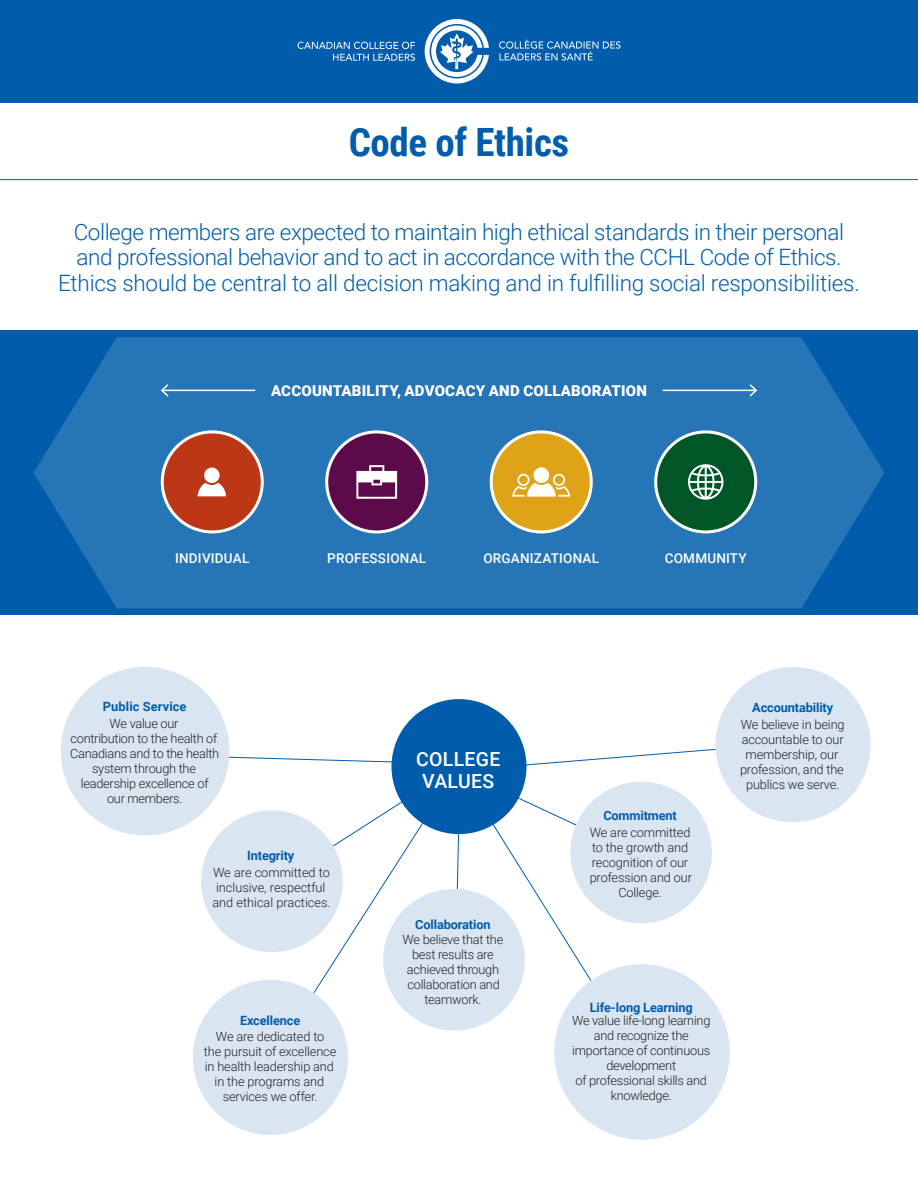
<style>
.page{position:relative;width:918px;height:1188px;background:#fff}
.page>*{position:absolute;margin:0;border:0;box-sizing:border-box;transform-origin:0 0}
.t1{font:700 39px "Roboto Condensed";letter-spacing:-.01em;color:#015dab}
.t2{font:300 22.5px/25.5px "Roboto";letter-spacing:-.02em;color:#015dab;text-align:center}
.t3{font:500 19.5px/22.5px "Roboto";letter-spacing:.015em;color:#fff;text-align:center}
.t4{font:900 15px "Roboto";letter-spacing:.015em;color:#fff}
.t5{font:500 13.5px "Roboto";letter-spacing:.015em;color:#fff}
.t6{font:300 12.75px/15px "Roboto";letter-spacing:-.02em;color:#231f20;text-align:center}
.t7{font:700 12.75px "Roboto";letter-spacing:-.01em;color:#015dab}
.t8{font:300 12.75px/15px "Roboto";color:#231f20}
.t9{font:700 12.75px "Roboto";letter-spacing:.01em;color:#015dab}
</style>
<div class="page">
<div style="left:0;top:331px;width:918px;height:284px;background:#015dab"></div>
<svg style="left:33px;top:337px;width:852px;height:271px;background:#2373b6"></svg>
<svg style="left:448px;top:462px;width:22px;height:10px"></svg>
<div style="left:453px;top:472px;width:12px;height:12px;background:#2675b7;border-radius:50%"></div>
<div style="left:0;top:0;width:918px;height:103px;background:#015dab"></div>
<svg style="left:297px;top:42px;width:118px;height:19px"></svg>
<svg style="left:499px;top:40px;width:122px;height:21px"></svg>
<svg style="left:425px;top:19px;width:64px;height:65px"></svg>
<hr style="left:0;top:179px;width:918px;height:1px;background:#015dab">
<hr style="left:0;top:330px;width:918px;height:1px;background:#015dab">
<div style="left:162px;top:432px;width:100px;height:100px;background:#bd3616;border-radius:50%"></div>
<svg style="left:198px;top:483px;width:28px;height:13px"></svg>
<div style="left:204px;top:468px;width:16px;height:15px;background:#fff;border-radius:50%"></div>
<div style="left:161px;top:430px;width:103px;height:103px;border:3px solid #fff;border-radius:50%"></div>
<div style="left:327px;top:432px;width:100px;height:100px;background:#5c0a4a;border-radius:50%"></div>
<svg style="left:356px;top:465px;width:41px;height:34px"></svg>
<div style="left:325px;top:430px;width:103px;height:103px;border:3px solid #fff;border-radius:50%"></div>
<div style="left:491px;top:432px;width:100px;height:100px;background:#dea317;border-radius:50%"></div>
<div style="left:534px;top:467px;width:15px;height:16px;background:#fff;border-radius:50%"></div>
<svg style="left:512px;top:474px;width:58px;height:23px"></svg>
<div style="left:490px;top:430px;width:103px;height:103px;border:3px solid #fff;border-radius:50%"></div>
<div style="left:656px;top:432px;width:100px;height:100px;background:#005626;border-radius:50%"></div>
<svg style="left:688px;top:464px;width:35px;height:36px"></svg>
<div style="left:654px;top:430px;width:103px;height:103px;border:3px solid #fff;border-radius:50%"></div>
<svg style="left:201px;top:742px;width:584px;height:217px"></svg>
<div style="left:193px;top:980px;width:155px;height:155px;background:#d9e6f2;border-radius:50%"></div>
<div style="left:383px;top:889px;width:142px;height:142px;background:#d9e6f2;border-radius:50%"></div>
<div style="left:61px;top:667px;width:169px;height:169px;background:#d9e6f2;border-radius:50%"></div>
<div style="left:716px;top:667px;width:155px;height:155px;background:#d9e6f2;border-radius:50%"></div>
<div style="left:554px;top:964px;width:176px;height:176px;background:#d9e6f2;border-radius:50%"></div>
<div style="left:570px;top:782px;width:142px;height:141px;background:#d9e6f2;border-radius:50%"></div>
<div style="left:201px;top:810px;width:142px;height:142px;background:#d9e6f2;border-radius:50%"></div>
<div style="left:392px;top:699px;width:134px;height:135px;background:#015dab;border-radius:50%"></div>
<hr style="left:162px;top:390px;width:93px;height:1px;background:#fff">
<svg style="left:160px;top:383px;width:10px;height:15px"></svg>
<hr style="left:663px;top:390px;width:93px;height:1px;background:#fff">
<svg style="left:748px;top:383px;width:10px;height:15px"></svg>
<h1 class="t1" style="left:349px;top:115px;width:222px">Code of Ethics</h1>
<p class="t2" style="left:58px;top:218px;width:803px">College members are expected to maintain high ethical standards in their personal and professional behavior and to act in accordance with the CCHL Code of Ethics.<br>Ethics should be central to all decision making and in fulfilling social responsibilities.</p>
<p class="t4" style="left:271px;top:380px;width:377px">ACCOUNTABILITY, ADVOCACY AND COLLABORATION</p>
<p class="t5" style="left:175px;top:548px;width:76px">INDIVIDUAL</p>
<p class="t5" style="left:327px;top:548px;width:101px">PROFESSIONAL</p>
<p class="t5" style="left:483px;top:548px;width:117px">ORGANIZATIONAL</p>
<p class="t5" style="left:665px;top:548px;width:83px">COMMUNITY</p>
<p class="t9" style="left:103px;top:697px;width:85px">Public Service</p>
<p class="t6" style="left:70px;top:715px;width:151px">We value our<br>contribution to the health of<br>Canadians and to the health system through the leadership excellence of<br>our members.</p>
<p class="t7" style="left:247px;top:846px;width:49px">Integrity</p>
<p class="t8" style="left:212px;top:864px;width:120px">We are committed to inclusive, respectful and ethical practices.</p>
<p class="t7" style="left:240px;top:1011px;width:62px">Excellence</p>
<p class="t6" style="left:204px;top:1029px;width:134px">We are dedicated to<br>the pursuit of excellence in health leadership and in the programs and services we offer.</p>
<h3 class="t3" style="left:416px;top:747px;width:86px">COLLEGE<br>VALUES</h3>
<p class="t7" style="left:415px;top:915px;width:77px">Collaboration</p>
<p class="t6" style="left:403px;top:931px;width:102px">We believe that the best results are achieved through collaboration and teamwork.</p>
<p class="t7" style="left:603px;top:806px;width:75px">Commitment</p>
<p class="t6" style="left:590px;top:824px;width:104px">We are committed to the growth and recognition of our profession and our<br>College.</p>
<p class="t7" style="left:752px;top:698px;width:82px">Accountability</p>
<p class="t6" style="left:740px;top:716px;width:106px">We believe in being accountable to our membership, our profession, and the publics we serve.</p>
<p class="t7" style="left:590px;top:998px;width:104px">Life-long Learning</p>
<p class="t6" style="left:572px;top:1013px;width:140px">We value life-long learning and recognize the importance of continuous development<br>of professional skills and knowledge.</p>
</div>
